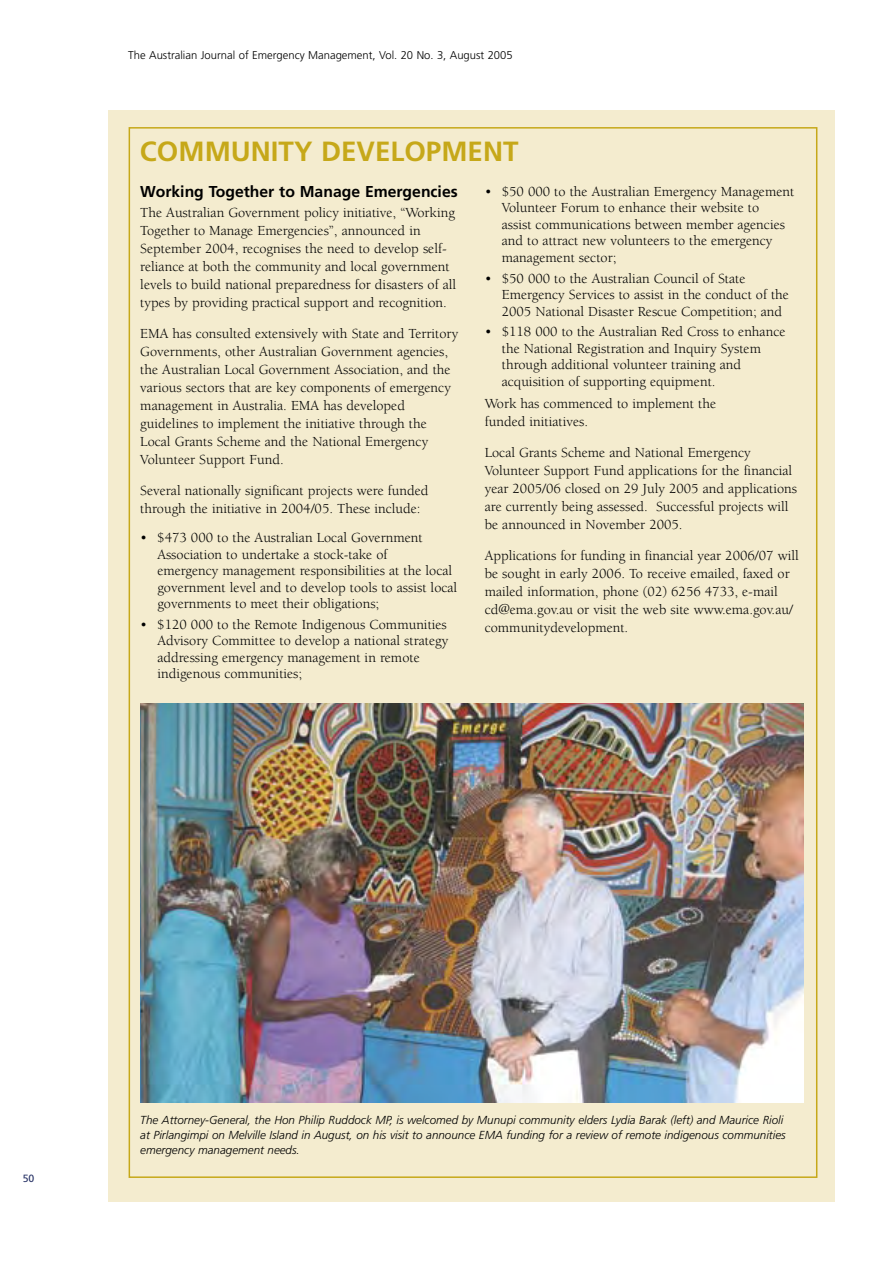
<style>
.page{position:relative;width:893px;height:1263px;background:#fff}
.page>*{position:absolute;margin:0;border:0;box-sizing:border-box;transform-origin:0 0}
.EMA_category_head{font:700 27.75px "Frutiger";color:#c6a819}
.EMA_head1{font:700 15.75px "Frutiger";color:#000}
.body{font:14.25px/18px "Berkeley";color:#000}
.bullet{font:14.25px/16.5px "Berkeley";color:#000}
.captions{font:italic 300 11.7px/15px "Frutiger";color:#000}
.t1{font:300 11.25px "Frutiger";color:#000}
.t2{font:10.5px "Frutiger";color:#283366}
</style>
<div class="page">
<div style="left:108px;top:111px;width:726px;height:1090px;background:#f4eccf"></div>
<img style="left:140px;top:703px;width:664px;height:399px">
<p class="t1" style="left:128px;top:49px;width:386px">The Australian Journal of Emergency Management, Vol. 20 No. 3, August 2005</p>
<p class="EMA_category_head" style="left:140px;top:135px;width:380px">COMMUNITY DEVELOPMENT</p>
<p class="EMA_head1" style="left:140px;top:182px;width:319px">Working Together to Manage Emergencies</p>
<p class="body" style="left:140px;top:204px;width:317px">The Australian Government policy initiative, “Working Together to Manage Emergencies”, announced in September 2004, recognises the need to develop self&shy;reliance at both the community and local government levels to build national preparedness for disasters of all types by providing practical support and recognition.</p>
<p class="body" style="left:140px;top:325px;width:320px">EMA has consulted extensively with State and Territory Governments, other Australian Government agencies, the Australian Local Government Association, and the various sectors that are key components of emergency management in Australia. EMA has developed guidelines to implement the initiative through the Local Grants Scheme and the National Emergency Volunteer Support Fund.</p>
<p class="body" style="left:140px;top:482px;width:290px">Several nationally significant projects were funded through the initiative in 2004/05. These include:</p>
<p class="bullet" style="left:157px;top:530px;width:301px;text-indent:-17px">• $473 000 to the Australian Local Government Association to undertake a stock-take of<br>emergency management responsibilities at the local government level and to develop tools to assist local governments to meet their obligations;</p>
<p class="bullet" style="left:157px;top:616px;width:292px;text-indent:-17px">• $120 000 to the Remote Indigenous Communities Advisory Committee to develop a national strategy addressing emergency management in remote indigenous communities;</p>
<p class="bullet" style="left:502px;top:184px;width:294px;text-indent:-17px">• $50 000 to the Australian Emergency Management Volunteer Forum to enhance their website to<br>assist communications between member agencies and to attract new volunteers to the emergency management sector;</p>
<p class="bullet" style="left:502px;top:270px;width:289px;text-indent:-17px">• $50 000 to the Australian Council of State<br>Emergency Services to assist in the conduct of the<br>2005 National Disaster Rescue Competition; and</p>
<p class="bullet" style="left:502px;top:324px;width:285px;text-indent:-17px">• $118 000 to the Australian Red Cross to enhance the National Registration and Inquiry System through additional volunteer training and acquisition of supporting equipment.</p>
<p class="body" style="left:485px;top:395px;width:233px">Work has commenced to implement the funded initiatives.</p>
<p class="body" style="left:485px;top:444px;width:314px">Local Grants Scheme and National Emergency Volunteer Support Fund applications for the financial year 2005/06 closed on 29 July 2005 and applications are currently being assessed. Successful projects will be announced in November 2005.</p>
<p class="body" style="left:485px;top:547px;width:315px">Applications for funding in financial year 2006/07 will be sought in early 2006. To receive emailed, faxed or mailed information, phone (02) 6256 4733, e-mail cd@ema.gov.au or visit the web site www.ema.gov.au/ communitydevelopment.</p>
<p class="t2" style="left:23px;top:1172px;width:13px">50</p>
<p class="captions" style="left:140px;top:1112px;width:647px">The Attorney-General, the Hon Philip Ruddock MP, is welcomed by Munupi community elders Lydia Barak (left) and Maurice Rioli at Pirlangimpi on Melville Island in August, on his visit to announce EMA funding for a review of remote indigenous communities emergency management needs.</p>
</div>
